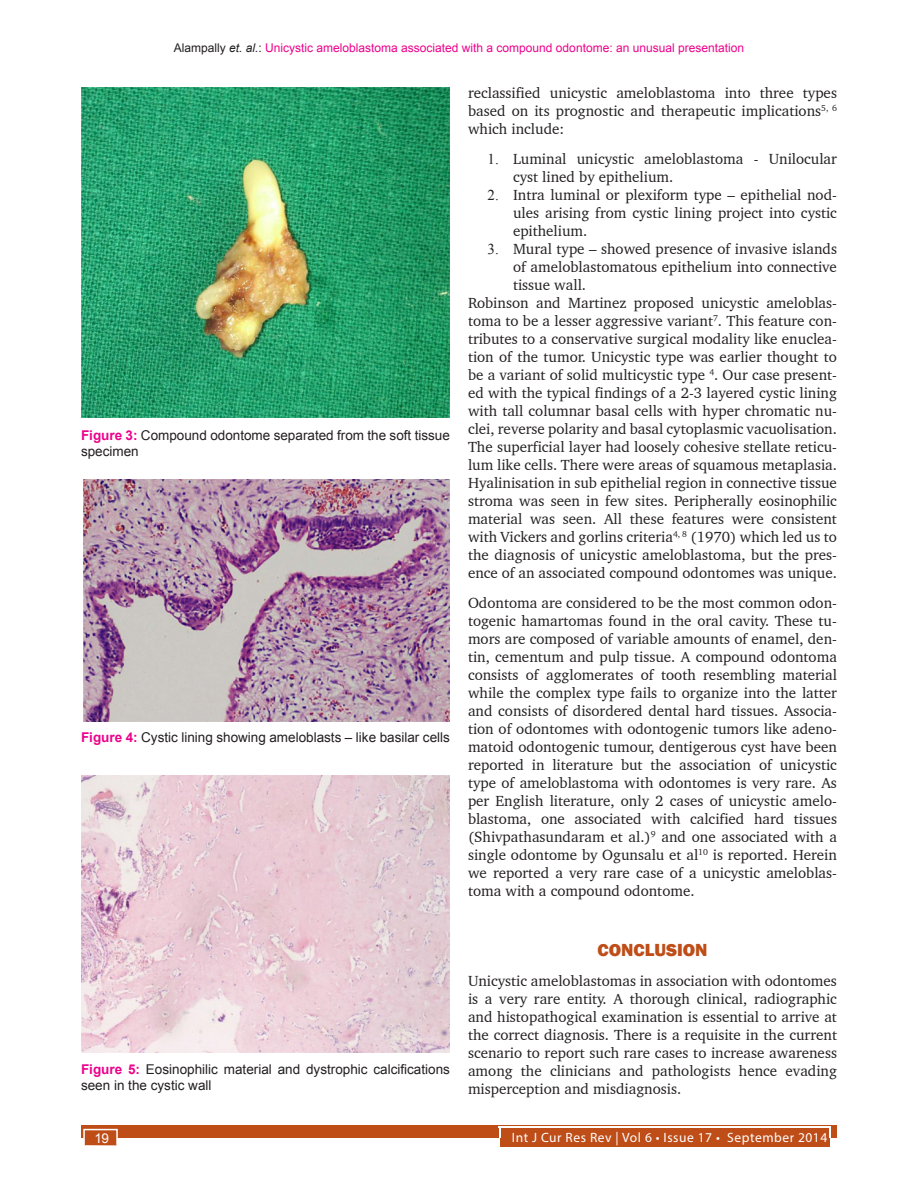
<style>
.page{position:relative;width:918px;height:1188px;background:#fff}
.page>*{position:absolute;margin:0;border:0;box-sizing:border-box;transform-origin:0 0}
.Head_1{font:800 18px "Franklin Gothic";color:#be4d18}
.Text{font:15px/18px "Charter BT";color:#231f20;text-align:justify}
.Number_list{font:15px/18px "Charter BT";color:#231f20;text-align:justify}
.Figure_caption{font:13.5px/16.2px "Arial";color:#231f20}
.t1{font:13.5px "Myriad Pro";letter-spacing:.04em;color:#fff}
.t2{font:13.5px "Arial";color:#fff}
.t3{font:12px "Arial";color:#ed028c}
.s1{color:#231f20}
.s2{font-style:italic;color:#231f20}
.s3{font-family:"Times New Roman"}
.s4{font-weight:700;color:#ed028c}
</style>
<div class="page">
<div style="left:81px;top:1125px;width:756px;height:13px;background:#be4d18"></div>
<div style="left:500px;top:1128px;width:329px;height:19px;background:#be4d18"></div>
<hr style="left:499px;top:1127px;width:331px;height:1px;background:#fff">
<svg style="left:829px;top:1127px;width:2px;height:11px"></svg>
<div style="left:83px;top:1129px;width:35px;height:17px;background:#be4d18;border:2px solid #fff"></div>
<img style="left:81px;top:88px;width:369px;height:329px">
<img style="left:83px;top:480px;width:367px;height:242px">
<img style="left:81px;top:776px;width:369px;height:277px">
<p class="t3" style="left:174px;top:40px;width:572px"><span class="s1">Alampally</span> <span class="s2">et. al.</span><span class="s1">:</span> Unicystic ameloblastoma associated with a compound odontome: an unusual presentation</p>
<p class="Text" style="left:468px;top:83px;width:371px">reclassified unicystic ameloblastoma into three types based on its prognostic and therapeutic implications<sup>5,</sup> <sup>6 </sup>which include:</p>
<p class="Number_list" style="left:513px;top:149px;width:325px;text-indent:-26px"><span class="s3">1.</span> Luminal unicystic ameloblastoma - Unilocular cyst lined by epithelium.</p>
<p class="Number_list" style="left:513px;top:185px;width:326px;text-indent:-26px"><span class="s3">2.</span> Intra luminal or plexiform type – epithelial nod&shy;ules arising from cystic lining project into cystic epithelium.</p>
<p class="Number_list" style="left:513px;top:239px;width:326px;text-indent:-26px"><span class="s3">3.</span> Mural type – showed presence of invasive islands of ameloblastomatous epithelium into connective tissue wall.</p>
<p class="Text" style="left:468px;top:293px;width:371px">Robinson and Martinez proposed unicystic ameloblas&shy;toma to be a lesser aggressive variant<sup>7</sup>. This feature con&shy;tributes to a conservative surgical modality like enuclea&shy;tion of the tumor. Unicystic type was earlier thought to be a variant of solid multicystic type <sup>4</sup>. Our case present&shy;ed with the typical findings of a 2-3 layered cystic lining with tall columnar basal cells with hyper chromatic nu&shy;clei, reverse polarity and basal cytoplasmic vacuolisation.<br>The superficial layer had loosely cohesive stellate reticu&shy;lum like cells. There were areas of squamous metaplasia.<br>Hyalinisation in sub epithelial region in connective tissue stroma was seen in few sites. Peripherally eosinophilic material was seen. All these features were consistent with Vickers and gorlins criteria<sup>4,</sup> <sup>8</sup> (1970) which led us to the diagnosis of unicystic ameloblastoma, but the pres&shy;ence of an associated compound odontomes was unique.</p>
<p class="Text" style="left:468px;top:593px;width:371px">Odontoma are considered to be the most common odon&shy;togenic hamartomas found in the oral cavity. These tu&shy;mors are composed of variable amounts of enamel, den&shy;tin, cementum and pulp tissue. A compound odontoma consists of agglomerates of tooth resembling material while the complex type fails to organize into the latter and consists of disordered dental hard tissues. Associa&shy;tion of odontomes with odontogenic tumors like adeno&shy;matoid odontogenic tumour, dentigerous cyst have been reported in literature but the association of unicystic type of ameloblastoma with odontomes is very rare. As per English literature, only 2 cases of unicystic amelo&shy;blastoma, one associated with calcified hard tissues (Shivpathasundaram et al.)<sup>9</sup> and one associated with a single odontome by Ogunsalu et al<sup>10</sup> is reported. Herein we reported a very rare case of a unicystic ameloblas&shy;toma with a compound odontome.</p>
<p class="Figure_caption" style="left:81px;top:427px;width:370px"><span class="s4">Figure 3:</span> Compound odontome separated from the soft tissue specimen</p>
<p class="Figure_caption" style="left:81px;top:729px;width:370px"><span class="s4">Figure 4:</span> Cystic lining showing ameloblasts – like basilar cells</p>
<p class="Figure_caption" style="left:81px;top:1061px;width:370px"><span class="s4">Figure 5:</span> Eosinophilic material and dystrophic calcifications seen in the cystic wall</p>
<p class="Head_1" style="left:597px;top:939px;width:112px">CONCLUSION</p>
<p class="Text" style="left:468px;top:972px;width:371px">Unicystic ameloblastomas in association with odontomes is a very rare entity. A thorough clinical, radiographic and histopathogical examination is essential to arrive at the correct diagnosis. There is a requisite in the current scenario to report such rare cases to increase awareness among the clinicians and pathologists hence evading misperception and misdiagnosis.</p>
<p class="t2" style="left:94px;top:1130px;width:16px">19</p>
<p class="t1" style="left:512px;top:1129px;width:317px">Int J Cur Res Rev | Vol 6 • Issue 17 • September 2014</p>
</div>
